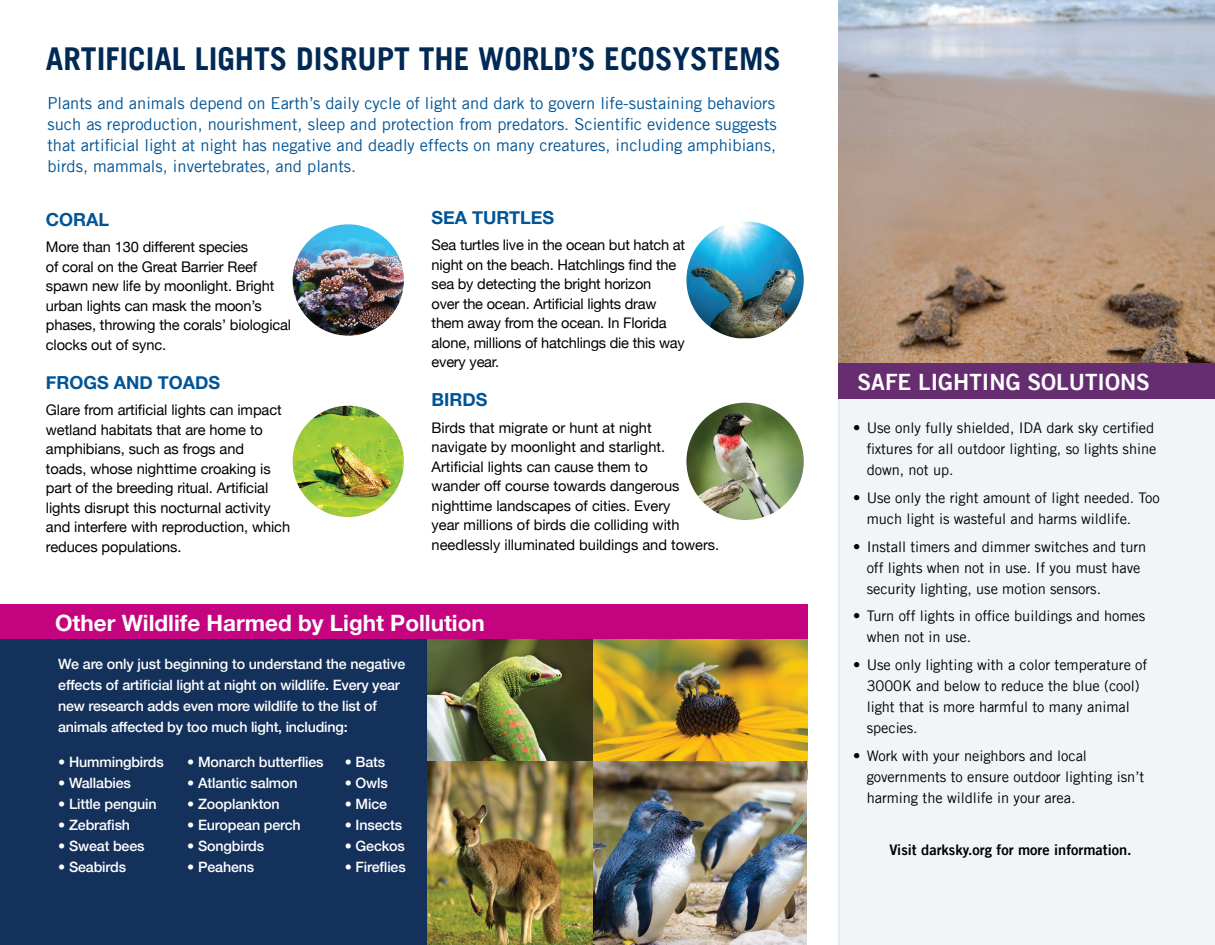
<style>
.page{position:relative;width:1215px;height:945px;background:#fff}
.page>*{position:absolute;margin:0;border:0;box-sizing:border-box;transform-origin:0 0}
.t1{font:700 31.5px "Trade Gothic LT";color:#002953}
.t2{font:700 22.5px "Helvetica Neue";color:#fff}
.Paragraph_Style_1{font:22.5px "Trade Gothic LT Bold Two";color:#fff}
.Body_Copy{font:700 18px "Helvetica Neue";color:#005495}
.Paragraph_Style_1-2{font:700 18px "Helvetica Neue";color:#005495}
.Body_Copy-2{font:16.5px/21px "Trade Gothic LT";color:#005495;text-align:justify}
.Body_Copy-3{font:14.7px/19.5px "Helvetica Neue";letter-spacing:-.005em;color:#000}
.Body_Copy-4{font:14.7px/21px "Trade Gothic LT";letter-spacing:-.005em;color:#000}
.Paragraph_Style_1-3{font:14.7px/19.5px "Helvetica Neue";letter-spacing:-.01em;color:#000}
.Body_Copy-5{font:14.7px "Trade Gothic LT Bold Two";color:#000}
.Body_Copy-6{font:500 14.25px/21px "Helvetica Neue";letter-spacing:-.01em;color:#fff}
</style>
<div class="page">
<img style="left:593px;top:638px;width:215px;height:141px">
<img style="left:593px;top:762px;width:214px;height:183px">
<img style="left:426px;top:638px;width:167px;height:124px">
<img style="left:426px;top:762px;width:167px;height:183px">
<div style="left:838px;top:399px;width:377px;height:546px;background:#f2f5f8"></div>
<img style="left:838px;top:0;width:377px;height:364px">
<div style="left:838px;top:364px;width:377px;height:35px;background:#662d70"></div>
<img style="left:686px;top:221px;width:118px;height:117px">
<div style="left:0;top:633px;width:426px;height:312px;background:#14315b"></div>
<div style="left:0;top:604px;width:808px;height:34px;background:#c4047f"></div>
<img style="left:290px;top:403px;width:117px;height:117px;border-radius:59px">
<div style="left:287px;top:400px;width:123px;height:123px;border:6px solid #fff;border-radius:50%"></div>
<img style="left:686px;top:403px;width:118px;height:117px;border-radius:59px">
<img style="left:290px;top:221px;width:117px;height:118px;border-radius:59px">
<div style="left:287px;top:218px;width:123px;height:124px;border:6px solid #fff;border-radius:50%"></div>
<p class="t1" style="left:46px;top:39px;width:737px">ARTIFICIAL LIGHTS DISRUPT THE WORLD’S ECOSYSTEMS</p>
<p class="Body_Copy-2" style="left:47px;top:93px;width:731px">Plants and animals depend on Earth’s daily cycle of light and dark to govern life-sustaining behaviors such as reproduction, nourishment, sleep and protection from predators. Scientific evidence suggests that artificial light at night has negative and deadly effects on many creatures, including amphibians, birds, mammals, invertebrates, and plants.</p>
<p class="Paragraph_Style_1-2" style="left:432px;top:204px;width:124px">SEA TURTLES</p>
<p class="Body_Copy-3" style="left:432px;top:236px;width:255px">Sea turtles live in the ocean but hatch at night on the beach. Hatchlings find the sea by detecting the bright horizon<br>over the ocean. Artificial lights draw them away from the ocean. In Florida alone, millions of hatchlings die this way every year.</p>
<p class="Body_Copy" style="left:432px;top:386px;width:57px">BIRDS</p>
<p class="Body_Copy-3" style="left:432px;top:418px;width:289px">Birds that migrate or hunt at night<br>navigate by moonlight and starlight.<br>Artificial lights can cause them to<br>wander off course towards dangerous nighttime landscapes of cities. Every<br>year millions of birds die colliding with needlessly illuminated buildings and towers.</p>
<p class="Body_Copy-4" style="left:867px;top:417px;width:291px;text-indent:-14px">• Use only fully shielded, IDA dark sky certified fixtures for all outdoor lighting, so lights shine down, not up.</p>
<p class="Paragraph_Style_1-2" style="left:46px;top:206px;width:65px">CORAL</p>
<p class="Paragraph_Style_1-3" style="left:46px;top:238px;width:247px">More than 130 different species<br>of coral on the Great Barrier Reef spawn new life by moonlight. Bright urban lights can mask the moon’s phases, throwing the corals’ biological clocks out of sync.</p>
<p class="Body_Copy" style="left:46px;top:368px;width:176px">FROGS AND TOADS</p>
<p class="Body_Copy-3" style="left:46px;top:401px;width:246px">Glare from artificial lights can impact wetland habitats that are home to amphibians, such as frogs and<br>toads, whose nighttime croaking is part of the breeding ritual. Artificial lights disrupt this nocturnal activity and interfere with reproduction, which reduces populations.</p>
<p class="Paragraph_Style_1" style="left:858px;top:368px;width:294px">SAFE LIGHTING SOLUTIONS</p>
<p class="Body_Copy-4" style="left:867px;top:487px;width:295px;text-indent:-14px">• Use only the right amount of light needed. Too much light is wasteful and harms wildlife.</p>
<p class="Body_Copy-4" style="left:867px;top:536px;width:281px;text-indent:-14px">• Install timers and dimmer switches and turn off lights when not in use. If you must have security lighting, use motion sensors.</p>
<p class="Body_Copy-4" style="left:867px;top:606px;width:280px;text-indent:-14px">• Turn off lights in office buildings and homes when not in use.</p>
<p class="Body_Copy-4" style="left:867px;top:654px;width:282px;text-indent:-14px">• Use only lighting with a color temperature of 3000K and below to reduce the blue (cool) light that is more harmful to many animal species.</p>
<p class="Body_Copy-4" style="left:867px;top:745px;width:279px;text-indent:-14px">• Work with your neighbors and local governments to ensure outdoor lighting isn’t harming the wildlife in your area.</p>
<p class="Body_Copy-5" style="left:889px;top:840px;width:244px">Visit darksky.org for more information.</p>
<p class="t2" style="left:55px;top:605px;width:431px">Other Wildlife Harmed by Light Pollution</p>
<p class="Body_Copy-6" style="left:58px;top:653px;width:349px">We are only just beginning to understand the negative effects of artificial light at night on wildlife. Every year new research adds even more wildlife to the list of animals affected by too much light, including:</p>
<p class="Body_Copy-6" style="left:58px;top:750px;width:107px">• Hummingbirds</p>
<p class="Body_Copy-6" style="left:187px;top:750px;width:138px">• Monarch butterflies</p>
<p class="Body_Copy-6" style="left:345px;top:750px;width:42px">• Bats</p>
<p class="Body_Copy-6" style="left:58px;top:771px;width:74px">• Wallabies</p>
<p class="Body_Copy-6" style="left:187px;top:771px;width:112px">• Atlantic salmon</p>
<p class="Body_Copy-6" style="left:345px;top:771px;width:45px">• Owls</p>
<p class="Body_Copy-6" style="left:58px;top:792px;width:100px">• Little penguin</p>
<p class="Body_Copy-6" style="left:187px;top:792px;width:94px">• Zooplankton</p>
<p class="Body_Copy-6" style="left:345px;top:792px;width:44px">• Mice</p>
<p class="Body_Copy-6" style="left:58px;top:813px;width:73px">• Zebrafish</p>
<p class="Body_Copy-6" style="left:187px;top:813px;width:115px">• European perch</p>
<p class="Body_Copy-6" style="left:345px;top:813px;width:59px">• Insects</p>
<p class="Body_Copy-6" style="left:58px;top:834px;width:88px">• Sweat bees</p>
<p class="Body_Copy-6" style="left:187px;top:834px;width:78px">• Songbirds</p>
<p class="Body_Copy-6" style="left:345px;top:834px;width:62px">• Geckos</p>
<p class="Body_Copy-6" style="left:58px;top:855px;width:69px">• Seabirds</p>
<p class="Body_Copy-6" style="left:187px;top:855px;width:68px">• Peahens</p>
<p class="Body_Copy-6" style="left:345px;top:855px;width:63px">• Fireflies</p>
</div>
